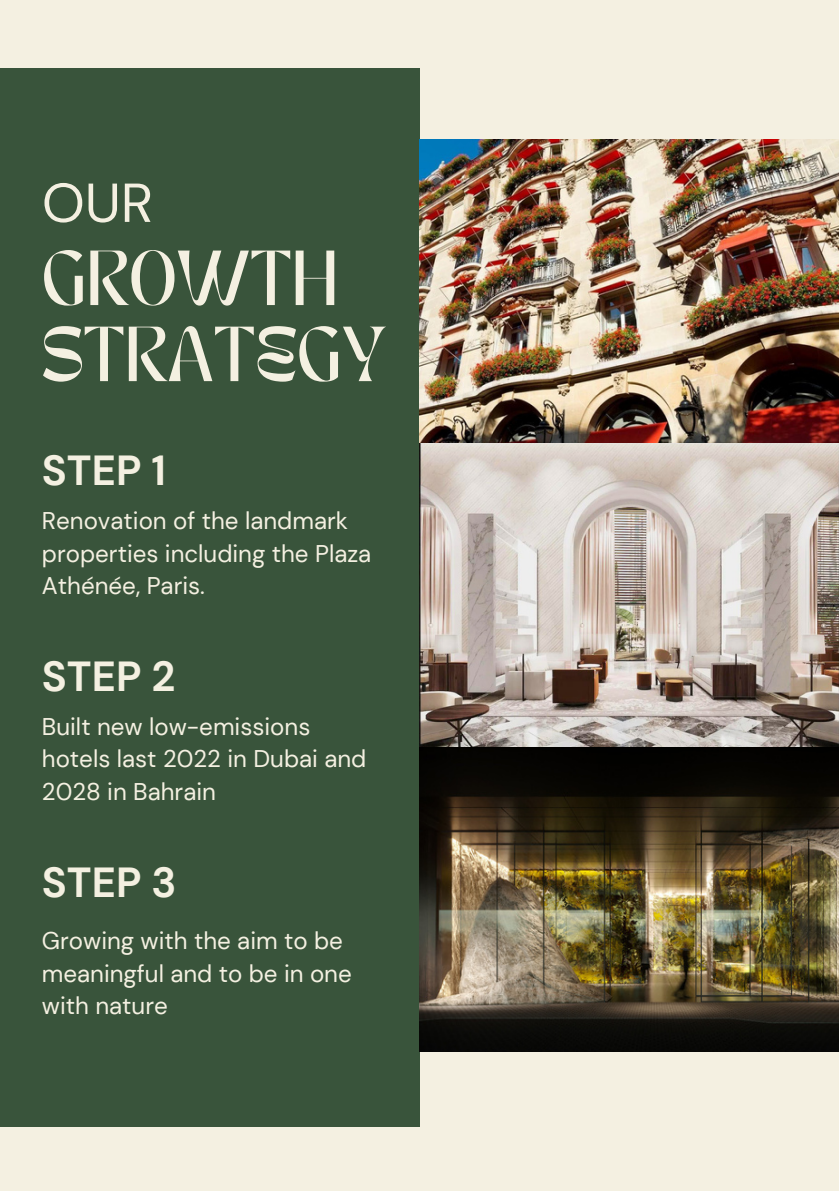
<style>
.page{position:relative;width:839px;height:1191px;background:#fff}
.page>*{position:absolute;margin:0;border:0;box-sizing:border-box;transform-origin:0 0}
.t1{font:54.8px "DM Sans";color:#f4f0e1}
.t2{font:54.4px/76px "TAN MERINGUE";color:#f4f0e1}
.t3{font:700 42px "DM Sans";color:#f4f0e1}
.t4{font:24.2px/32.6px "DM Sans";color:#f4f0e1}
</style>
<div class="page">
<div style="left:0;top:0;width:838px;height:1191px;background:#f4f0e1"></div>
<div style="left:0;top:68px;width:419px;height:1058px;background:#39543b"></div>
<img style="left:420px;top:139px;width:418px;height:913px">
<p class="t1" style="left:42px;top:168px;width:113px">OUR</p>
<p class="t2" style="left:42px;top:249px;width:346px">GROWTH<br>STRATEGY</p>
<p class="t3" style="left:42px;top:443px;width:125px">STEP 1</p>
<p class="t4" style="left:42px;top:505px;width:331px">Renovation of the landmark properties including the Plaza<br>Athénée, Paris.</p>
<p class="t3" style="left:42px;top:649px;width:135px">STEP 2</p>
<p class="t4" style="left:42px;top:710px;width:326px">Built new low-emissions hotels last 2022 in Dubai and<br>2028 in Bahrain</p>
<p class="t3" style="left:42px;top:855px;width:136px">STEP 3</p>
<p class="t4" style="left:42px;top:924px;width:311px">Growing with the aim to be meaningful and to be in one with nature</p>
</div>
